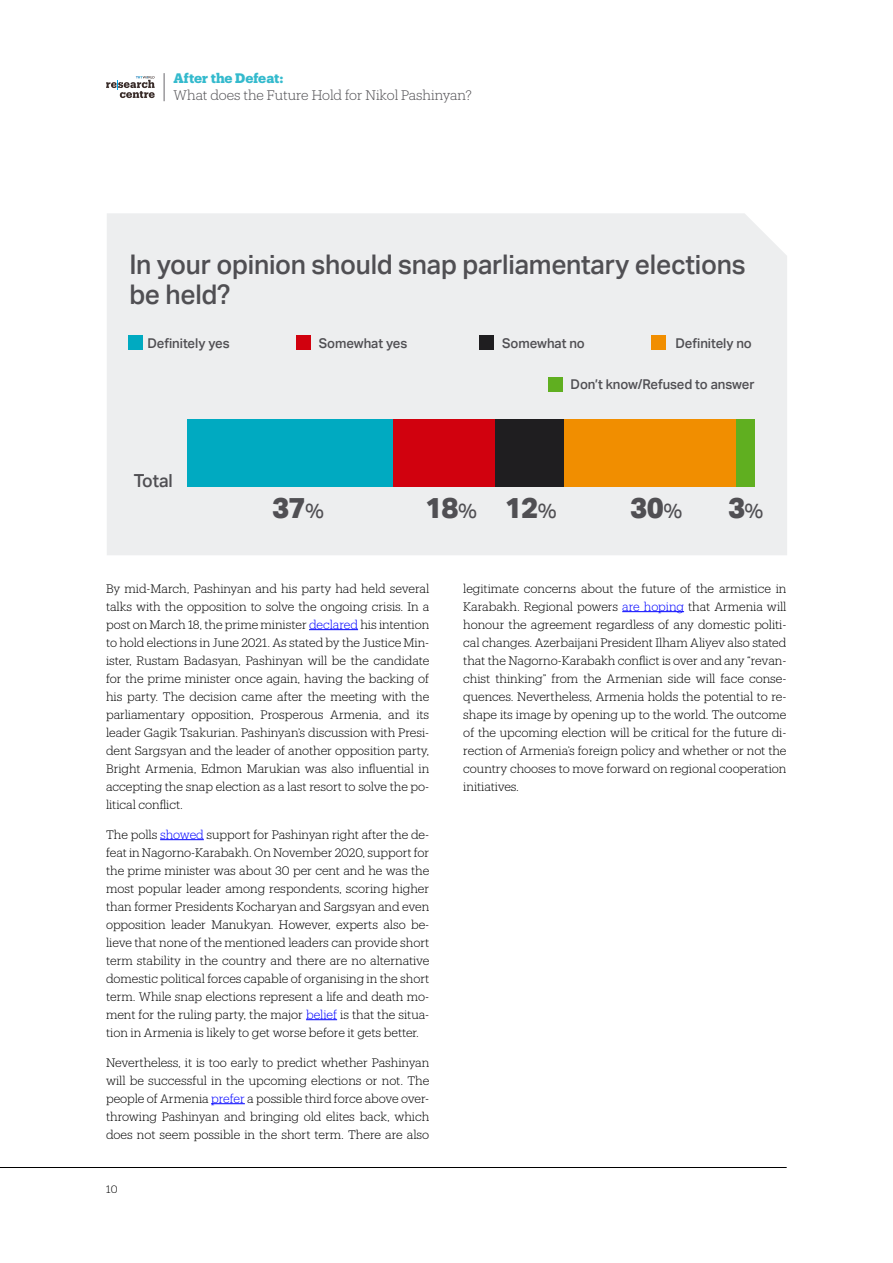
<style>
.page{position:relative;width:893px;height:1263px;background:#fff}
.page>*{position:absolute;margin:0;border:0;box-sizing:border-box;transform-origin:0 0}
.t1{font:800 28.95px "Aktiv Grotesk";letter-spacing:-.02em;color:#504f53}
.t2{font:500 27px/29.4px "Aktiv Grotesk";letter-spacing:-.01em;color:#504f53}
.t3{font:500 18px "Aktiv Grotesk";letter-spacing:-.005em;color:#504f53}
.t4{font:500 13.5px "Aktiv Grotesk";letter-spacing:-.005em;color:#504f53}
.t5{font:300 13.5px "Produkt";letter-spacing:-.005em;color:#504f53}
.t6{font:700 13.5px "Produkt";color:#34bacd}
.t7{font:300 12px/18px "Produkt";letter-spacing:-.005em;color:#000;text-align:justify}
.t8{font:300 10.5px "Produkt";color:#000}
.s1{font-weight:400;font-size:20.55px}
.s2{color:#00f}
</style>
<div class="page">
<svg style="left:164px;top:73px;width:1px;height:28px"></svg>
<svg style="left:106px;top:76px;width:49px;height:22px"></svg>
<hr style="left:0;top:1167px;width:787px;height:1px;background:#000">
<hr style="left:309px;top:629px;width:49px;height:1px;background:#00f">
<hr style="left:160px;top:839px;width:44px;height:1px;background:#00f">
<hr style="left:306px;top:1019px;width:31px;height:1px;background:#00f">
<hr style="left:211px;top:1103px;width:34px;height:1px;background:#00f">
<hr style="left:622px;top:611px;width:62px;height:1px;background:#00f">
<div style="left:107px;top:213px;width:680px;height:342px;background:#edeeef"></div>
<div style="left:128px;top:335px;width:15px;height:15px;background:#00aac1"></div>
<div style="left:296px;top:335px;width:14px;height:15px;background:#d1010e"></div>
<div style="left:479px;top:335px;width:14px;height:15px;background:#1f1e20"></div>
<div style="left:651px;top:335px;width:15px;height:15px;background:#f18e00"></div>
<div style="left:548px;top:377px;width:14px;height:14px;background:#60af20"></div>
<div style="left:187px;top:419px;width:206px;height:68px;background:#00aac1"></div>
<div style="left:393px;top:419px;width:104px;height:68px;background:#d1010e"></div>
<div style="left:495px;top:419px;width:69px;height:68px;background:#1f1e20"></div>
<div style="left:564px;top:419px;width:172px;height:68px;background:#f18e00"></div>
<div style="left:736px;top:419px;width:19px;height:68px;background:#60af20"></div>
<p class="t6" style="left:174px;top:68px;width:111px">After the Defeat:</p>
<p class="t5" style="left:174px;top:85px;width:300px">What does the Future Hold for Nikol Pashinyan?</p>
<h2 class="t2" style="left:129px;top:250px;width:618px">In your opinion should snap parliamentary elections be held?</h2>
<p class="t4" style="left:147px;top:335px;width:84px">Definitely yes</p>
<p class="t4" style="left:319px;top:335px;width:90px">Somewhat yes</p>
<p class="t4" style="left:502px;top:335px;width:84px">Somewhat no</p>
<p class="t4" style="left:675px;top:335px;width:78px">Definitely no</p>
<p class="t4" style="left:571px;top:376px;width:185px">Don’t know/Refused to answer</p>
<h3 class="t3" style="left:134px;top:470px;width:41px">Total</h3>
<h1 class="t1" style="left:272px;top:489px;width:54px">37<span class="s1">%</span></h1>
<h1 class="t1" style="left:425px;top:489px;width:133px">18<span class="s1">%</span> 12<span class="s1">%</span></h1>
<h1 class="t1" style="left:630px;top:489px;width:54px">30<span class="s1">%</span></h1>
<h1 class="t1" style="left:728px;top:489px;width:37px">3<span class="s1">%</span></h1>
<p class="t7" style="left:106px;top:579px;width:325px">By mid-March, Pashinyan and his party had held several talks with the opposition to solve the ongoing crisis. In a post on March 18, the prime minister <span class="s2">declared</span> his intention to hold elections in June 2021. As stated by the Justice Min&shy;ister, Rustam Badasyan, Pashinyan will be the candidate for the prime minister once again, having the backing of his party. The decision came after the meeting with the parliamentary opposition, Prosperous Armenia, and its leader Gagik Tsakurian. Pashinyan’s discussion with Presi&shy;dent Sargsyan and the leader of another opposition party, Bright Armenia, Edmon Marukian was also influential in accepting the snap election as a last resort to solve the po&shy;litical conflict.</p>
<p class="t7" style="left:106px;top:825px;width:325px">The polls <span class="s2">showed</span> support for Pashinyan right after the de&shy;feat in Nagorno-Karabakh. On November 2020, support for the prime minister was about 30 per cent and he was the most popular leader among respondents, scoring higher than former Presidents Kocharyan and Sargsyan and even opposition leader Manukyan. However, experts also be&shy;lieve that none of the mentioned leaders can provide short term stability in the country and there are no alternative domestic political forces capable of organising in the short term. While snap elections represent a life and death mo&shy;ment for the ruling party, the major <span class="s2">belief</span> is that the situa&shy;tion in Armenia is likely to get worse before it gets better.</p>
<p class="t7" style="left:106px;top:1053px;width:325px">Nevertheless, it is too early to predict whether Pashinyan will be successful in the upcoming elections or not. The people of Armenia <span class="s2">prefer</span> a possible third force above over&shy;throwing Pashinyan and bringing old elites back, which does not seem possible in the short term. There are also</p>
<p class="t8" style="left:106px;top:1182px;width:13px">10</p>
<p class="t7" style="left:463px;top:579px;width:325px">legitimate concerns about the future of the armistice in Karabakh. Regional powers <span class="s2">are hoping</span> that Armenia will honour the agreement regardless of any domestic politi&shy;cal changes. Azerbaijani President Ilham Aliyev also stated that the Nagorno-Karabakh conflict is over and any “revan&shy;chist thinking” from the Armenian side will face conse&shy;quences. Nevertheless, Armenia holds the potential to re&shy;shape its image by opening up to the world. The outcome of the upcoming election will be critical for the future di&shy;rection of Armenia’s foreign policy and whether or not the country chooses to move forward on regional cooperation initiatives.</p>
</div>
